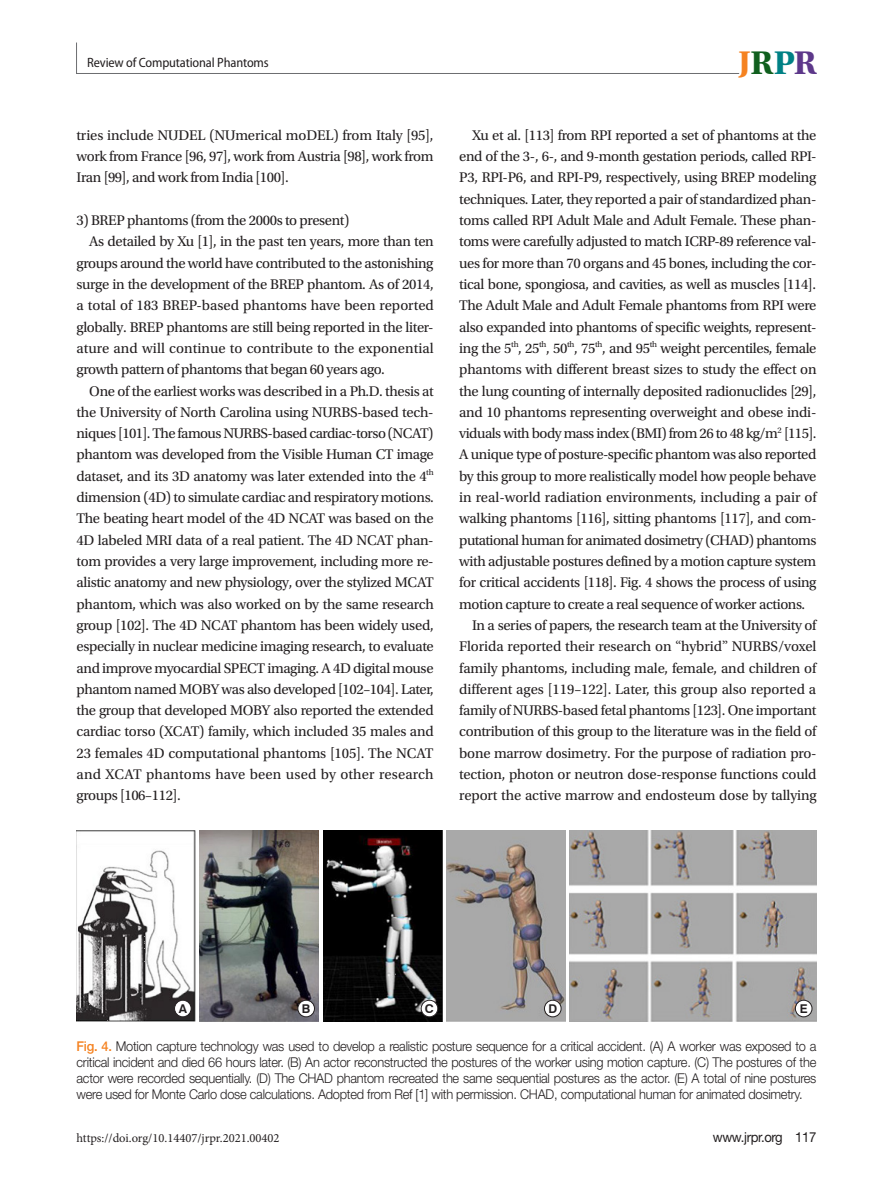
<style>
.page{position:relative;width:893px;height:1191px;background:#fff}
.page>*{position:absolute;margin:0;border:0;box-sizing:border-box;transform-origin:0 0}
.t1{font:700 34.5px "Utopia Std";color:#f58220}
.본문{font:14.7px/21.3px "Utopia Std";letter-spacing:-.025em;color:#231f20;text-align:justify}
.본문_소제목{font:14.7px "Utopia Std";letter-spacing:-.025em;color:#231f20}
.t2{font:13.8px "Helvetica Neue LT Std";letter-spacing:-.025em;color:#231f20;scale:.95 1}
.표_제목__그림_설명{font:300 13.5px/16.2px "Helvetica Neue LT Std";letter-spacing:-.02em;color:#231f20;text-align:justify;scale:.95 1}
.t3{font:semi-condensed 13.5px "Myriad Pro";letter-spacing:-.01em;color:#231f20}
.t4{font:12.6px "Minion Pro";color:#231f20}
.t5{font:700 12.15px "Swiss 721 BT";color:#231f20}
.s1{color:#105f1e}
.s2{color:#008185}
.s3{color:#5d388a}
.s4{font-family:"Minion Pro"}
.s5{font-weight:500;color:#f58220}
</style>
<div class="page">
<svg style="left:76px;top:42px;width:664px;height:32px"></svg>
<img style="left:77px;top:830px;width:119px;height:191px">
<img style="left:200px;top:830px;width:119px;height:191px">
<img style="left:323px;top:830px;width:119px;height:191px">
<img style="left:446px;top:830px;width:120px;height:191px">
<img style="left:570px;top:830px;width:246px;height:191px">
<div style="left:175px;top:1000px;width:16px;height:16px;background:#fff;border-radius:50%"></div>
<div style="left:174px;top:1000px;width:17px;height:17px;border:1px solid #231f20;border-radius:50%"></div>
<div style="left:298px;top:1000px;width:16px;height:16px;background:#fff;border-radius:50%"></div>
<div style="left:298px;top:1000px;width:17px;height:17px;border:1px solid #231f20;border-radius:50%"></div>
<div style="left:421px;top:1000px;width:17px;height:16px;background:#fff;border-radius:50%"></div>
<div style="left:421px;top:1000px;width:17px;height:17px;border:1px solid #231f20;border-radius:50%"></div>
<div style="left:544px;top:1000px;width:17px;height:16px;background:#fff;border-radius:50%"></div>
<div style="left:544px;top:1000px;width:17px;height:17px;border:1px solid #231f20;border-radius:50%"></div>
<div style="left:795px;top:1000px;width:17px;height:16px;background:#fff;border-radius:50%"></div>
<div style="left:795px;top:1000px;width:17px;height:17px;border:1px solid #231f20;border-radius:50%"></div>
<p class="t3" style="left:87px;top:55px;width:183px">Review of Computational Phantoms</p>
<p class="본문" style="left:77px;top:125px;width:359px">tries include NUDEL (NUmerical moDEL) from Italy [95], work from France [96, 97], work from Austria [98], work from Iran [99], and work from India [100].</p>
<p class="본문_소제목" style="left:77px;top:212px;width:274px">3) BREP phantoms (from the 2000s to present)</p>
<p class="본문" style="left:77px;top:231px;width:359px;text-indent:13px">As detailed by Xu [1], in the past ten years, more than ten groups around the world have contributed to the astonishing surge in the development of the BREP phantom. As of 2014, a total of 183 BREP-based phantoms have been reported globally. BREP phantoms are still being reported in the liter&shy;ature and will continue to contribute to the exponential growth pattern of phantoms that began 60 years ago.</p>
<p class="본문" style="left:77px;top:380px;width:359px;text-indent:13px">One of the earliest works was described in a Ph.D. thesis at the University of North Carolina using NURBS-based tech&shy;niques [101]. The famous NURBS-based cardiac-torso (NCAT) phantom was developed from the Visible Human CT image dataset, and its 3D anatomy was later extended into the 4<sup>th </sup>dimension (4D) to simulate cardiac and respiratory motions.<br>The beating heart model of the 4D NCAT was based on the 4D labeled MRI data of a real patient. The 4D NCAT phan&shy;tom provides a very large improvement, including more re&shy;alistic anatomy and new physiology, over the stylized MCAT phantom, which was also worked on by the same research group [102]. The 4D NCAT phantom has been widely used, especially in nuclear medicine imaging research, to evaluate and improve myocardial SPECT imaging. A 4D digital mouse phantom named MOBY was also developed [102–104]. Later, the group that developed MOBY also reported the extended cardiac torso (XCAT) family, which included 35 males and 23 females 4D computational phantoms [105]. The NCAT and XCAT phantoms have been used by other research groups [106–112].</p>
<h1 class="t1" style="left:738px;top:43px;width:80px">J<span class="s1">R</span><span class="s2">P</span><span class="s3">R</span></h1>
<p class="본문" style="left:459px;top:125px;width:359px;text-indent:13px">Xu et al. [113] from RPI reported a set of phantoms at the end of the 3-, 6-, and 9-month gestation periods, called RPI-P3, RPI-P6, and RPI-P9, respectively, using BREP modeling techniques. Later, they reported a pair of standardized phan&shy;toms called RPI Adult Male and Adult Female. These phan&shy;toms were carefully adjusted to match ICRP-89 reference val&shy;ues for more than 70 organs and 45 bones, including the cor&shy;tical bone, spongiosa, and cavities, as well as muscles [114].<br>The Adult Male and Adult Female phantoms from RPI were also expanded into phantoms of specific weights, represent&shy;ing the 5<sup>th</sup>, 25<sup>th</sup>, 50<sup>th</sup>, 75<sup>th</sup>, and 95<sup>th</sup> weight percentiles, female phantoms with different breast sizes to study the effect on the lung counting of internally deposited radionuclides [29], and 10 phantoms representing overweight and obese indi&shy;viduals with body mass index (BMI) from 26 to 48 kg/m<sup>2</sup> [115].<br>A unique type of posture-specific phantom was also reported by this group to more realistically model how people behave in real-world radiation environments, including a pair of walking phantoms [116], sitting phantoms [117], and com&shy;putational human for animated dosimetry (CHAD) phantoms with adjustable postures defined by a motion capture system for critical accidents [118]. Fig. 4 shows the process of using motion capture to create a real sequence of worker actions.</p>
<p class="본문" style="left:459px;top:615px;width:359px;text-indent:13px">In a series of papers, the research team at the University of Florida reported their research on <span class="s4">“</span>hybrid<span class="s4">”</span> NURBS/voxel family phantoms, including male, female, and children of different ages [119–122]. Later, this group also reported a family of NURBS-based fetal phantoms [123]. One important contribution of this group to the literature was in the field of bone marrow dosimetry. For the purpose of radiation pro&shy;tection, photon or neutron dose-response functions could report the active marrow and endosteum dose by tallying</p>
<p class="t5" style="left:179px;top:1001px;width:10px">A</p>
<p class="t5" style="left:302px;top:1001px;width:10px">B</p>
<p class="t5" style="left:425px;top:1001px;width:10px">C</p>
<p class="t5" style="left:548px;top:1001px;width:10px">D</p>
<p class="t5" style="left:800px;top:1001px;width:9px">E</p>
<p class="표_제목__그림_설명" style="left:77px;top:1037px;width:780px"><span class="s5">Fig. 4.</span> Motion capture technology was used to develop a realistic posture sequence for a critical accident. (A) A worker was exposed to a critical incident and died 66 hours later. (B) An actor reconstructed the postures of the worker using motion capture. (C) The postures of the actor were recorded sequentially. (D) The CHAD phantom recreated the same sequential postures as the actor. (E) A total of nine postures were used for Monte Carlo dose calculations. Adopted from Ref [1] with permission. CHAD, computational human for animated dosimetry.</p>
<p class="t4" style="left:77px;top:1129px;width:205px">https://doi.org/10.14407/jrpr.2021.00402</p>
<p class="t2" style="left:713px;top:1128px;width:111px">www.jrpr.org 117</p>
</div>
